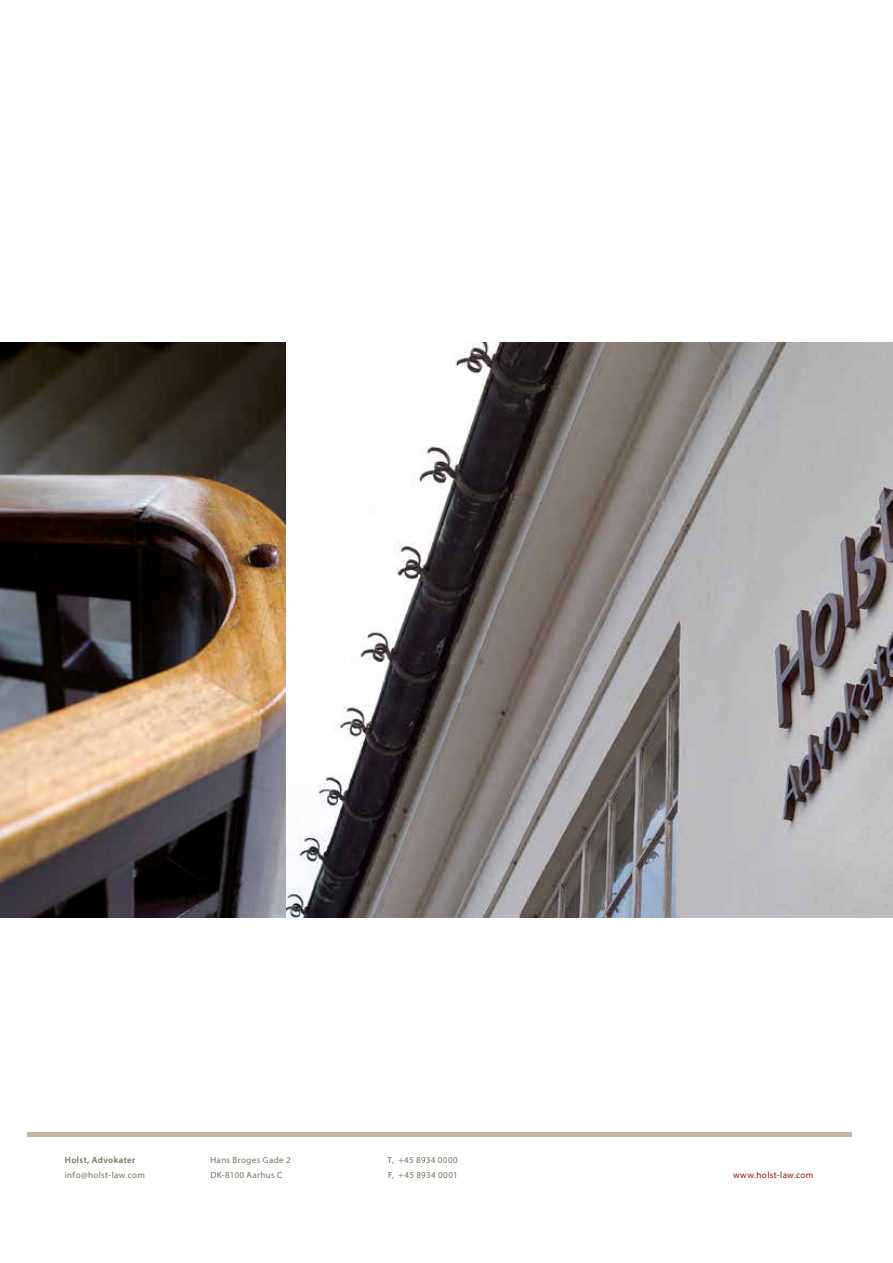
<style>
.page{position:relative;width:893px;height:1263px;background:#fff}
.page>*{position:absolute;margin:0;border:0;box-sizing:border-box;transform-origin:0 0}
.t1{font:9px "Myriad Pro";letter-spacing:.045em;color:#76735f}
.t2{font:9px "Myriad Pro";letter-spacing:.045em;color:#931309}
.t3{font:600 9px "Myriad Pro";letter-spacing:.045em;color:#76735f}
</style>
<div class="page">
<hr style="left:27px;top:1132px;width:824px;height:4px;background:#c2baa4">
<img style="left:286px;top:343px;width:607px;height:575px">
<img style="left:0;top:343px;width:286px;height:575px">
<p class="t3" style="left:65px;top:1155px;width:72px">Holst, Advokater</p>
<p class="t1" style="left:210px;top:1155px;width:82px">Hans Broges Gade 2</p>
<p class="t1" style="left:388px;top:1155px;width:72px">T, +45 8934 0000</p>
<p class="t1" style="left:65px;top:1169px;width:82px">info@holst-law.com</p>
<p class="t1" style="left:210px;top:1169px;width:73px">DK-8100 Aarhus C</p>
<p class="t1" style="left:388px;top:1169px;width:71px">F, +45 8934 0001</p>
<p class="t2" style="left:733px;top:1169px;width:82px">www.holst-law.com</p>
</div>
